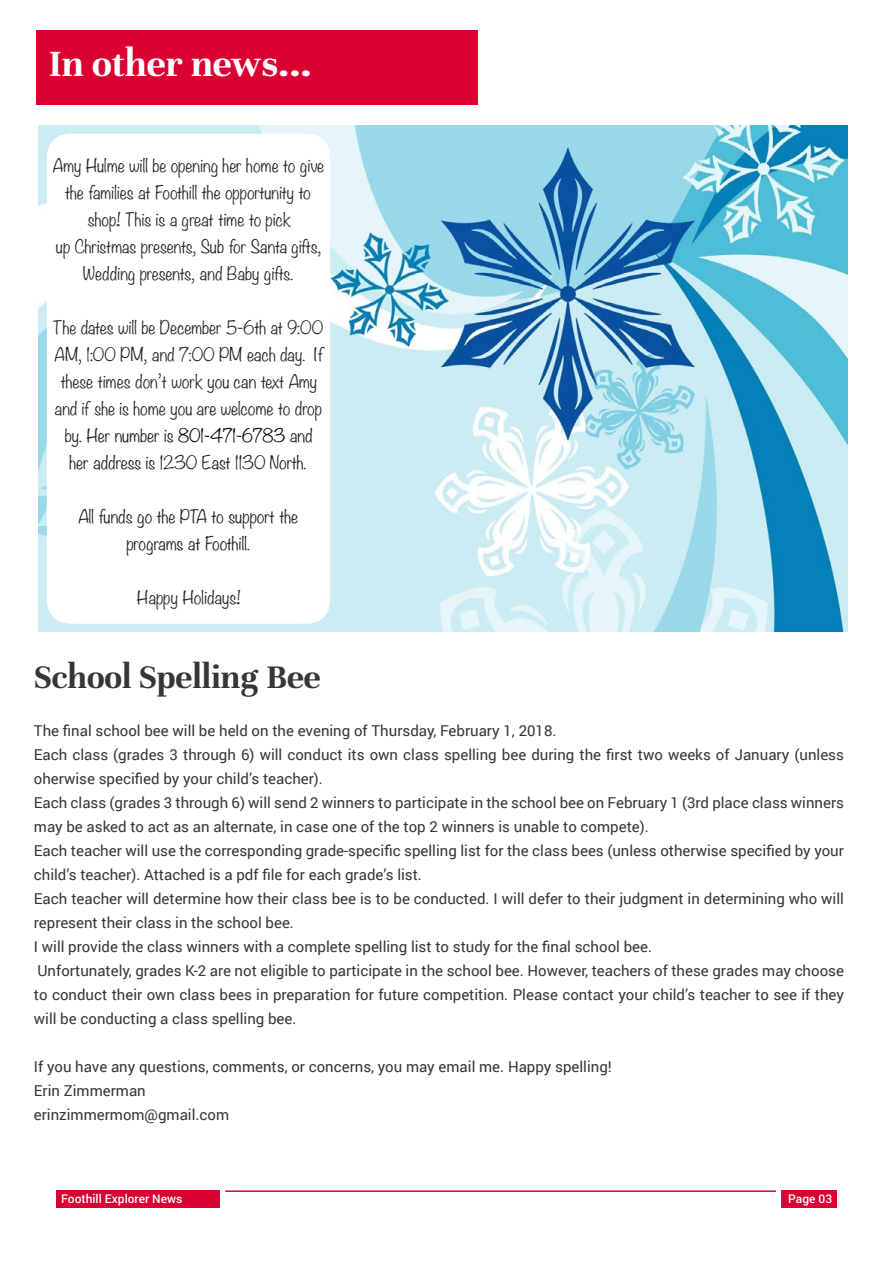
<style>
.page{position:relative;width:893px;height:1263px;background:#fff}
.page>*{position:absolute;margin:0;border:0;box-sizing:border-box;transform-origin:0 0}
.t1{font:700 40.5px "Unna";color:#fff}
.t2{font:700 36px "Unna";color:#363635}
.t3{font:300 16.5px/27px "Noteworthy";color:#26282a;text-align:center}
.t4{font:300 16.5px/27px "Noteworthy";color:#222;text-align:center}
.t5{font:15px/24px "Roboto";color:#363635}
.t6{font:500 12px "Roboto";color:#fff}
.s1{color:#222}
.s2{color:#000}
</style>
<div class="page">
<hr style="left:225px;top:1190px;width:551px;height:2px;background:#da0032">
<div style="left:781px;top:1190px;width:56px;height:17px;background:#da0032"></div>
<div style="left:56px;top:1190px;width:164px;height:17px;background:#da0032"></div>
<img style="left:38px;top:126px;width:810px;height:506px">
<svg style="left:47px;top:134px;width:283px;height:490px"></svg>
<div style="left:53px;top:150px;width:271px;height:27px;background:#fff"></div>
<div style="left:66px;top:177px;width:250px;height:27px;background:#fff"></div>
<div style="left:87px;top:204px;width:208px;height:27px;background:#fff"></div>
<div style="left:56px;top:231px;width:268px;height:27px;background:#fff"></div>
<div style="left:83px;top:258px;width:219px;height:27px;background:#fff"></div>
<div style="left:53px;top:312px;width:271px;height:27px;background:#fff"></div>
<div style="left:54px;top:339px;width:270px;height:27px;background:#fff"></div>
<div style="left:60px;top:366px;width:261px;height:27px;background:#fff"></div>
<div style="left:55px;top:393px;width:269px;height:27px;background:#fff"></div>
<div style="left:65px;top:420px;width:252px;height:27px;background:#fff"></div>
<div style="left:70px;top:447px;width:237px;height:27px;background:#fff"></div>
<div style="left:79px;top:501px;width:224px;height:27px;background:#fff"></div>
<div style="left:127px;top:528px;width:128px;height:27px;background:#fff"></div>
<div style="left:137px;top:582px;width:108px;height:27px;background:#fff"></div>
<div style="left:36px;top:30px;width:441px;height:75px;background:#da0032"></div>
<h1 class="t1" style="left:49px;top:41px;width:264px">In other news...</h1>
<p class="t3" style="left:53px;top:151px;width:273px">Amy Hulme will be opening her home to give the families at Foothill the opportunity to shop! This is a great time to pick<br>up Christmas presents, Sub for Santa gifts, Wedding presents, and Baby gifts.</p>
<p class="t3" style="left:53px;top:313px;width:272px">The dates will be December 5-6th at 9:00<br>AM, 1:00 PM, and 7:00 PM each day. If these times don’t work you can text Amy and if she is home you are welcome to drop by. <span class="s1">Her number is</span> <span class="s2">801-471-6783</span> <span class="s1">and her address is 1230 East 1130 North.</span></p>
<p class="t4" style="left:78px;top:502px;width:221px">All funds go the PTA to support the programs at Foothill.</p>
<p class="t3" style="left:137px;top:583px;width:105px">Happy Holidays!</p>
<h2 class="t2" style="left:34px;top:656px;width:288px">School Spelling Bee</h2>
<p class="t5" style="left:34px;top:718px;width:812px">The final school bee will be held on the evening of Thursday, February 1, 2018.<br>Each class (grades 3 through 6) will conduct its own class spelling bee during the first two weeks of January (unless oherwise specified by your child’s teacher).<br>Each class (grades 3 through 6) will send 2 winners to participate in the school bee on February 1 (3rd place class winners may be asked to act as an alternate, in case one of the top 2 winners is unable to compete).<br>Each teacher will use the corresponding grade-specific spelling list for the class bees (unless otherwise specified by your child’s teacher). Attached is a pdf file for each grade’s list.<br>Each teacher will determine how their class bee is to be conducted. I will defer to their judgment in determining who will represent their class in the school bee.<br>I will provide the class winners with a complete spelling list to study for the final school bee.<br>Unfortunately, grades K-2 are not eligible to participate in the school bee. However, teachers of these grades may choose to conduct their own class bees in preparation for future competition. Please contact your child’s teacher to see if they will be conducting a class spelling bee.</p>
<p class="t5" style="left:34px;top:1054px;width:579px">If you have any questions, comments, or concerns, you may email me. Happy spelling!<br>Erin Zimmerman<br>erinzimmermom@gmail.com</p>
<p class="t6" style="left:61px;top:1191px;width:123px">Foothill Explorer News</p>
<p class="t6" style="left:788px;top:1190px;width:45px">Page 03</p>
</div>
